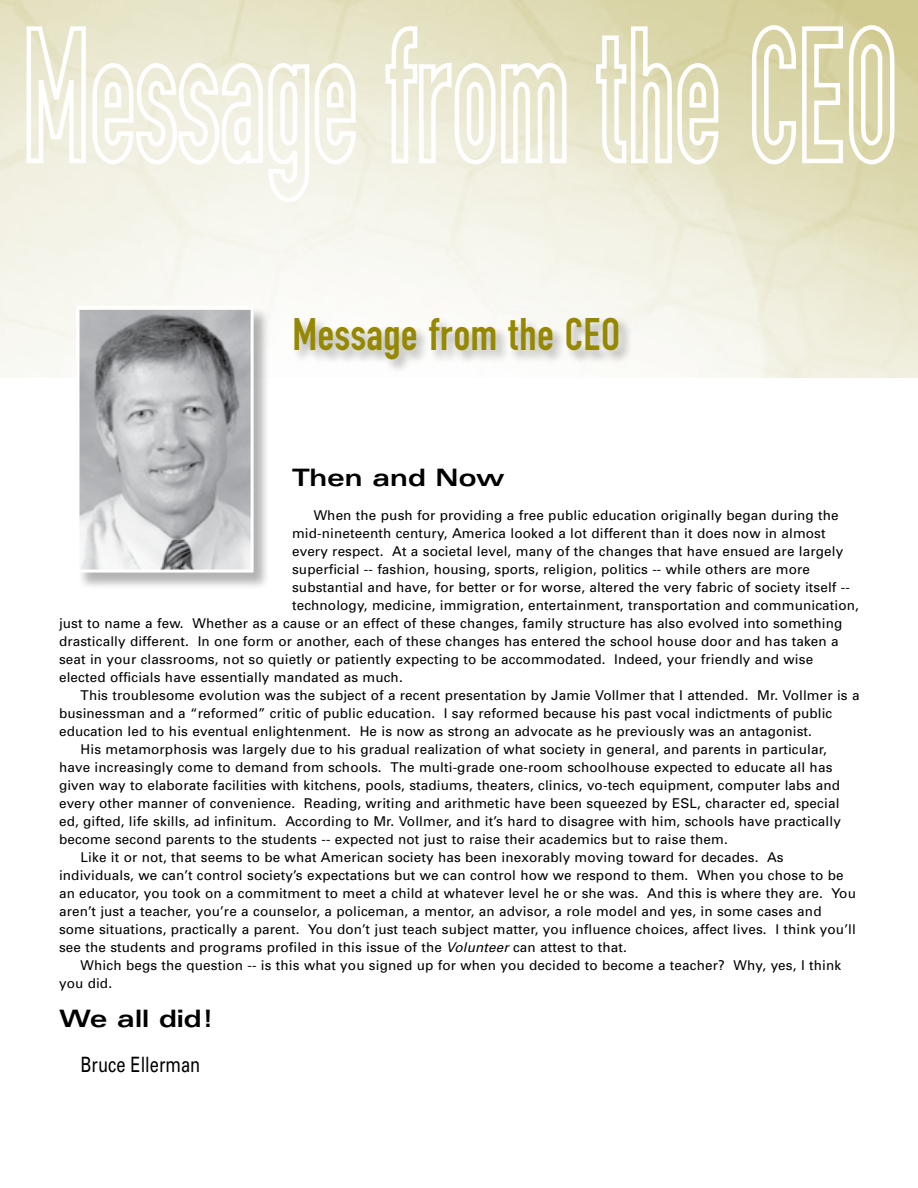
<style>
.page{position:relative;width:918px;height:1188px;background:#fff}
.page>*{position:absolute;margin:0;border:0;box-sizing:border-box;transform-origin:0 0}
.t1{font:48px "Fette Eng D";color:#958800}
.t2{font:700 expanded 24px "Univers";color:#000}
.t3{font:21.15px "Univers";color:#000;scale:.78 1}
.t4{font:13.5px "Univers";letter-spacing:.01em;color:#000}
.s1{font-style:italic}
</style>
<div class="page">
<svg style="left:24px;top:23px;width:873px;height:182px"></svg>
<div style="left:292px;top:315px;width:341px;height:57px;background:#000;opacity:.3"></div>
<div style="left:77px;top:306px;width:193px;height:283px;background:#000;opacity:.3"></div>
<img style="left:81px;top:310px;width:169px;height:259px">
<div style="left:77px;top:306px;width:177px;height:267px;border:3px solid #fff"></div>
<h1 class="t1" style="left:292px;top:309px;width:330px">Message from the CEO</h1>
<h2 class="t2" style="left:292px;top:464px;width:214px">Then and Now</h2>
<p class="t4" style="left:314px;top:507px;width:527px">When the push for providing a free public education originally began during the</p>
<p class="t4" style="left:292px;top:525px;width:535px">mid-nineteenth century, America looked a lot different than it does now in almost</p>
<p class="t4" style="left:292px;top:543px;width:553px">every respect. At a societal level, many of the changes that have ensued are largely</p>
<p class="t4" style="left:292px;top:561px;width:519px">superficial -- fashion, housing, sports, religion, politics -- while others are more</p>
<p class="t4" style="left:292px;top:579px;width:559px">substantial and have, for better or for worse, altered the very fabric of society itself --</p>
<p class="t4" style="left:292px;top:597px;width:568px">technology, medicine, immigration, entertainment, transportation and communication,</p>
<p class="t4" style="left:59px;top:615px;width:785px">just to name a few. Whether as a cause or an effect of these changes, family structure has also evolved into something</p>
<p class="t4" style="left:59px;top:633px;width:781px">drastically different. In one form or another, each of these changes has entered the school house door and has taken a</p>
<p class="t4" style="left:59px;top:651px;width:756px">seat in your classrooms, not so quietly or patiently expecting to be accommodated. Indeed, your friendly and wise</p>
<p class="t4" style="left:59px;top:669px;width:345px">elected officials have essentially mandated as much.</p>
<p class="t4" style="left:81px;top:687px;width:780px">This troublesome evolution was the subject of a recent presentation by Jamie Vollmer that I attended. Mr. Vollmer is a</p>
<p class="t4" style="left:59px;top:705px;width:775px">businessman and a “reformed” critic of public education. I say reformed because his past vocal indictments of public</p>
<p class="t4" style="left:59px;top:723px;width:754px">education led to his eventual enlightenment. He is now as strong an advocate as he previously was an antagonist.</p>
<p class="t4" style="left:81px;top:741px;width:748px">His metamorphosis was largely due to his gradual realization of what society in general, and parents in particular,</p>
<p class="t4" style="left:59px;top:759px;width:775px">have increasingly come to demand from schools. The multi-grade one-room schoolhouse expected to educate all has</p>
<p class="t4" style="left:59px;top:777px;width:782px">given way to elaborate facilities with kitchens, pools, stadiums, theaters, clinics, vo-tech equipment, computer labs and</p>
<p class="t4" style="left:59px;top:795px;width:782px">every other manner of convenience. Reading, writing and arithmetic have been squeezed by ESL, character ed, special</p>
<p class="t4" style="left:59px;top:813px;width:783px">ed, gifted, life skills, ad infinitum. According to Mr. Vollmer, and it’s hard to disagree with him, schools have practically</p>
<p class="t4" style="left:59px;top:831px;width:670px">become second parents to the students -- expected not just to raise their academics but to raise them.</p>
<p class="t4" style="left:81px;top:849px;width:705px">Like it or not, that seems to be what American society has been inexorably moving toward for decades. As</p>
<p class="t4" style="left:59px;top:867px;width:786px">individuals, we can’t control society’s expectations but we can control how we respond to them. When you chose to be</p>
<p class="t4" style="left:59px;top:885px;width:798px">an educator, you took on a commitment to meet a child at whatever level he or she was. And this is where they are. You</p>
<p class="t4" style="left:59px;top:903px;width:764px">aren’t just a teacher, you’re a counselor, a policeman, a mentor, an advisor, a role model and yes, in some cases and</p>
<p class="t4" style="left:59px;top:921px;width:798px">some situations, practically a parent. You don’t just teach subject matter, you influence choices, affect lives. I think you’ll</p>
<p class="t4" style="left:59px;top:939px;width:569px">see the students and programs profiled in this issue of the <span class="s1">Volunteer</span> can attest to that.</p>
<p class="t4" style="left:81px;top:957px;width:762px">Which begs the question -- is this what you signed up for when you decided to become a teacher? Why, yes, I think</p>
<p class="t4" style="left:59px;top:975px;width:55px">you did.</p>
<h2 class="t2" style="left:59px;top:1005px;width:157px">We all did!</h2>
<h3 class="t3" style="left:81px;top:1052px;width:155px">Bruce Ellerman</h3>
</div>
